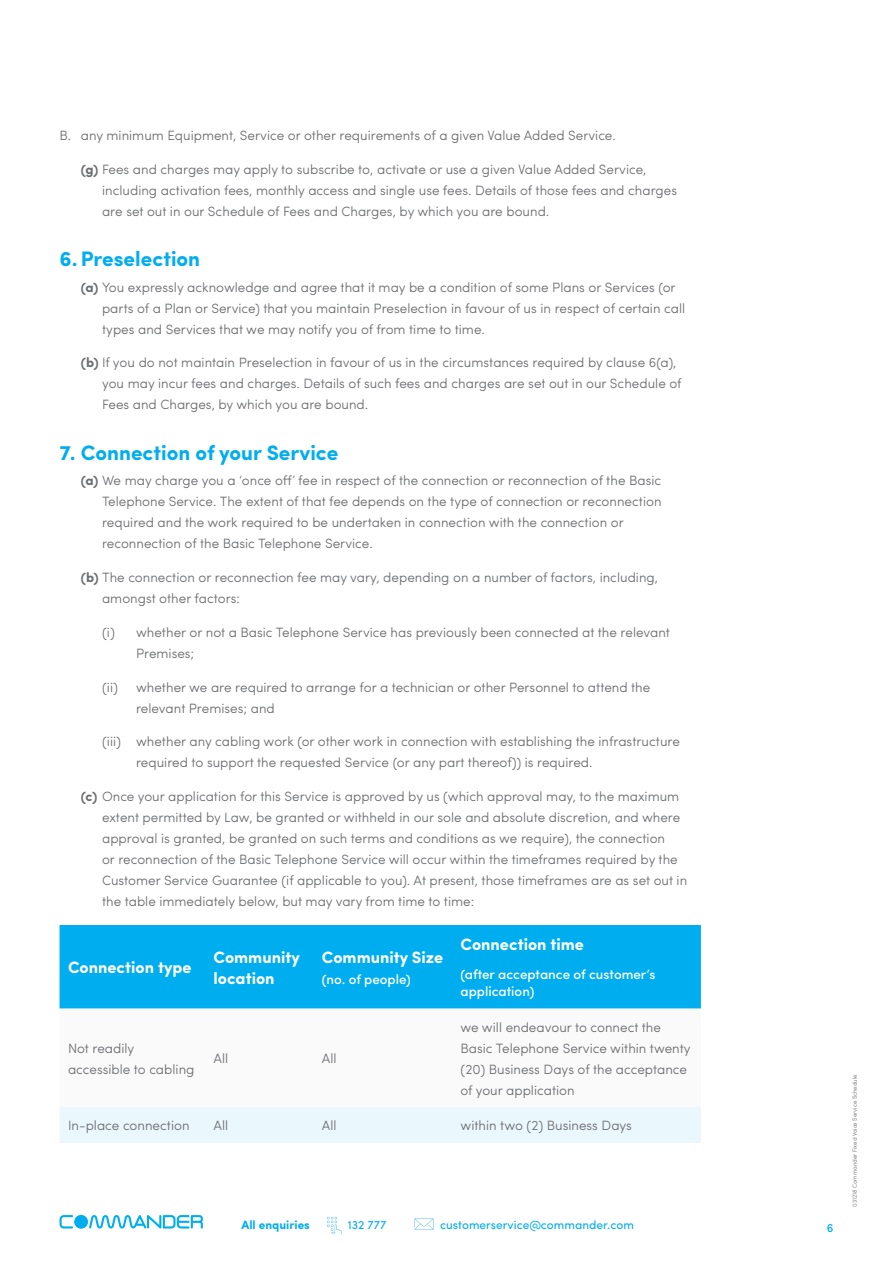
<style>
.page{position:relative;width:893px;height:1263px;background:#fff}
.page>*{position:absolute;margin:0;border:0;box-sizing:border-box;transform-origin:0 0}
.t1{font:700 21px "Sofia Pro";color:#00aeef}
.t2{font:700 16.5px/21px "Sofia Pro";color:#fff}
.t3{font:300 13.5px/21px "Sofia Pro";color:#6c6d70}
.t4{font:500 13.5px/16.5px "Sofia Pro";color:#fff}
.t5{font:12px "Sofia Pro";color:#00aeef}
.t6{font:700 12px "Sofia Pro";color:#00aeef}
.t7{font:500 12px "Sofia Pro";color:#00aeef}
.t8{font:300 6px "Sofia Pro";color:#6c6d70}
.s1{font-weight:700}
</style>
<div class="page">
<svg style="left:327px;top:1217px;width:14px;height:17px"></svg>
<svg style="left:414px;top:1218px;width:20px;height:12px"></svg>
<svg style="left:60px;top:1215px;width:13px;height:13px"></svg>
<svg style="left:89px;top:1215px;width:114px;height:13px"></svg>
<div style="left:74px;top:1215px;width:14px;height:14px;background:#00aeef;border-radius:50%"></div>
<div style="left:60px;top:925px;width:641px;height:84px;background:#00aeef"></div>
<div style="left:60px;top:1107px;width:641px;height:36px;background:#eaf7fd"></div>
<p class="t3" style="left:60px;top:124px;width:558px">B. any minimum Equipment, Service or other requirements of a given Value Added Service.</p>
<p class="t3" style="left:102px;top:157px;width:576px;text-indent:-21px"><span class="s1">(g)</span> Fees and charges may apply to subscribe to, activate or use a given Value Added Service, including activation fees, monthly access and single use fees. Details of those fees and charges are set out in our Schedule of Fees and Charges, by which you are bound.</p>
<h1 class="t1" style="left:60px;top:243px;width:142px">6.Preselection</h1>
<p class="t3" style="left:102px;top:275px;width:585px;text-indent:-21px"><span class="s1">(a)</span> You expressly acknowledge and agree that it may be a condition of some Plans or Services (or parts of a Plan or Service) that you maintain Preselection in favour of us in respect of certain call types and Services that we may notify you of from time to time.</p>
<p class="t3" style="left:102px;top:351px;width:581px;text-indent:-21px"><span class="s1">(b)</span> If you do not maintain Preselection in favour of us in the circumstances required by clause 6(a), you may incur fees and charges. Details of such fees and charges are set out in our Schedule of<br>Fees and Charges, by which you are bound.</p>
<h1 class="t1" style="left:60px;top:437px;width:280px">7. Connection of your Service</h1>
<p class="t3" style="left:102px;top:469px;width:561px;text-indent:-21px"><span class="s1">(a)</span> We may charge you a ‘once off’ fee in respect of the connection or reconnection of the Basic Telephone Service. The extent of that fee depends on the type of connection or reconnection required and the work required to be undertaken in connection with the connection or reconnection of the Basic Telephone Service.</p>
<p class="t3" style="left:102px;top:566px;width:558px;text-indent:-21px"><span class="s1">(b)</span> The connection or reconnection fee may vary, depending on a number of factors, including, amongst other factors:</p>
<p class="t3" style="left:136px;top:621px;width:536px;text-indent:-34px">(i) whether or not a Basic Telephone Service has previously been connected at the relevant<br>Premises;</p>
<p class="t3" style="left:136px;top:676px;width:516px;text-indent:-34px">(ii) whether we are required to arrange for a technician or other Personnel to attend the relevant Premises; and</p>
<p class="t3" style="left:136px;top:730px;width:545px;text-indent:-34px">(iii) whether any cabling work (or other work in connection with establishing the infrastructure required to support the requested Service (or any part thereof)) is required.</p>
<p class="t3" style="left:102px;top:785px;width:587px;text-indent:-21px"><span class="s1">(c)</span> Once your application for this Service is approved by us (which approval may, to the maximum extent permitted by Law, be granted or withheld in our sole and absolute discretion, and where approval is granted, be granted on such terms and conditions as we require), the connection<br>or reconnection of the Basic Telephone Service will occur within the timeframes required by the Customer Service Guarantee (if applicable to you). At present, those timeframes are as set out in the table immediately below, but may vary from time to time:</p>
<p class="t2" style="left:68px;top:956px;width:125px">Connection type</p>
<p class="t2" style="left:213px;top:945px;width:88px">Community location</p>
<p class="t2" style="left:322px;top:945px;width:123px">Community Size</p>
<p class="t4" style="left:322px;top:969px;width:91px">(no. of people)</p>
<p class="t3" style="left:68px;top:1036px;width:128px">Not readily accessible to cabling</p>
<p class="t3" style="left:213px;top:1047px;width:16px">All</p>
<p class="t3" style="left:322px;top:1047px;width:16px">All</p>
<p class="t2" style="left:460px;top:933px;width:125px">Connection time</p>
<p class="t4" style="left:460px;top:965px;width:196px">(after acceptance of customer’s application)</p>
<p class="t3" style="left:460px;top:1015px;width:232px">we will endeavour to connect the<br>Basic Telephone Service within twenty (20) Business Days of the acceptance of your application</p>
<p class="t3" style="left:68px;top:1114px;width:123px">In-place connection</p>
<p class="t3" style="left:213px;top:1114px;width:16px">All</p>
<p class="t3" style="left:322px;top:1114px;width:16px">All</p>
<p class="t3" style="left:460px;top:1114px;width:173px">within two (2) Business Days</p>
<p class="t6" style="left:242px;top:1215px;width:70px">All enquiries</p>
<p class="t5" style="left:348px;top:1215px;width:40px">132 777</p>
<p class="t5" style="left:440px;top:1215px;width:195px">customerservice@commander.com</p>
<p class="t7" style="left:827px;top:1219px;width:8px">6</p>
<p class="t8" style="left:850px;top:1207px;width:134px;rotate:-90deg">031218 Commander Fixed Voice Service Schedule</p>
</div>
